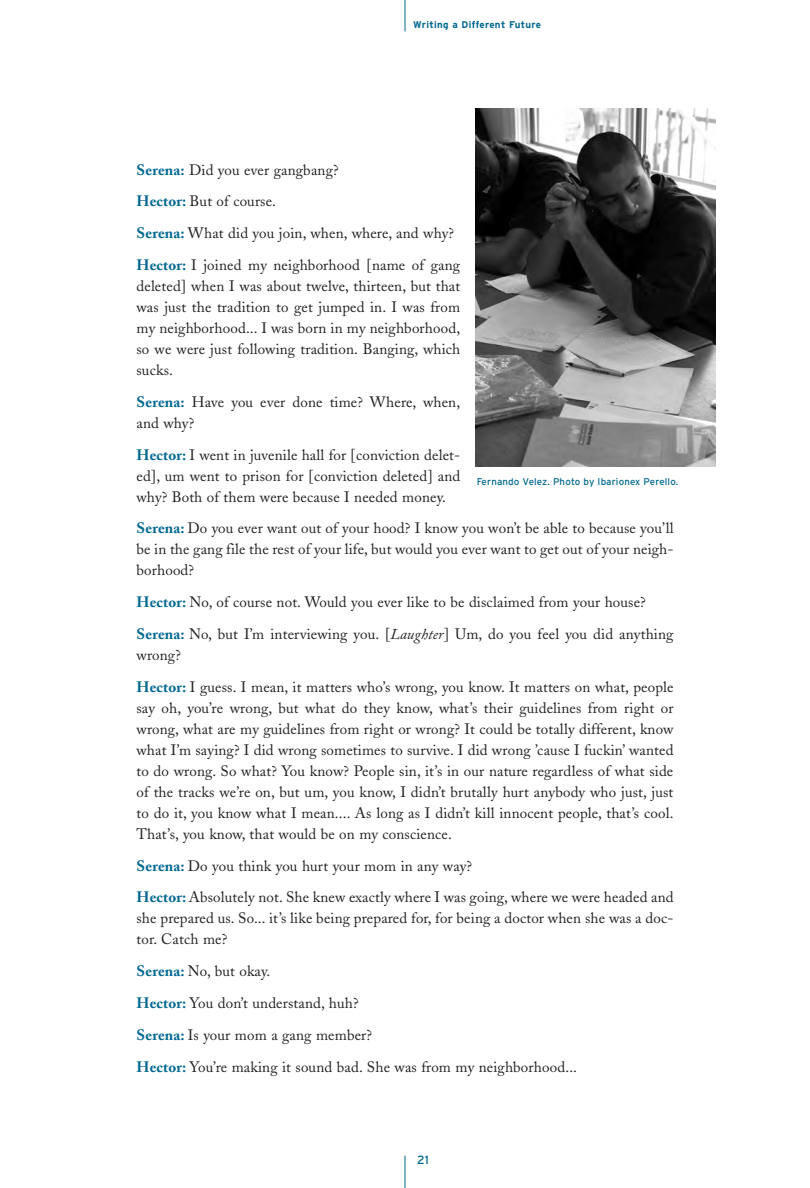
<style>
.page{position:relative;width:810px;height:1188px;background:#fff}
.page>*{position:absolute;margin:0;border:0;box-sizing:border-box;transform-origin:0 0}
.t1{font:15px/21px "Adobe Caslon";letter-spacing:.01em;color:#231f20}
.t2{font:12px "Interstate";color:#006890}
.t3{font:9.75px "Interstate";letter-spacing:.015em;color:#006890}
.t4{font:700 9.75px "Interstate";letter-spacing:.035em;color:#006890}
.s1{font-weight:700;color:#006890}
.s2{font-style:italic}
</style>
<div class="page">
<svg style="left:404px;top:0;width:312px;height:1188px"></svg>
<p class="t4" style="left:413px;top:21px;width:129px">Writing a Different Future</p>
<p class="t1" style="left:136px;top:155px;width:325px;line-height:31.8px"><span class="s1">Serena:</span> Did you ever gangbang?<br><span class="s1">Hector:</span> But of course.<br><span class="s1">Serena:</span> What did you join, when, where, and why?<br><span class="s1">Hector:</span> I joined my neighborhood [name of gang</p>
<p class="t1" style="left:136px;top:277px;width:325px;text-align:justify">deleted] when I was about twelve, thirteen, but that was just the tradition to get jumped in. I was from my neighborhood... I was born in my neighborhood, so we were just following tradition. Banging, which sucks.</p>
<p class="t1" style="left:136px;top:393px;width:325px"><span class="s1">Serena:</span> Have you ever done time? Where, when, and why?</p>
<p class="t1" style="left:136px;top:446px;width:325px;text-align:justify"><span class="s1">Hector:</span> I went in juvenile hall for [conviction delet&shy;ed], um went to prison for [conviction deleted] and why? Both of them were because I needed money.</p>
<p class="t1" style="left:136px;top:520px;width:539px;text-align:justify"><span class="s1">Serena:</span> Do you ever want out of your hood? I know you won’t be able to because you’ll be in the gang file the rest of your life, but would you ever want to get out of your neigh&shy;borhood?</p>
<p class="t1" style="left:136px;top:588px;width:539px;line-height:31.8px"><span class="s1">Hector:</span> No, of course not. Would you ever like to be disclaimed from your house?<br><span class="s1">Serena:</span> No, but I’m interviewing you. [<span class="s2">Laughter</span>] Um, do you feel you did anything</p>
<p class="t1" style="left:136px;top:641px;width:539px;line-height:31.8px">wrong?<br><span class="s1">Hector:</span> I guess. I mean, it matters who’s wrong, you know. It matters on what, people</p>
<p class="t1" style="left:136px;top:699px;width:539px;text-align:justify">say oh, you’re wrong, but what do they know, what’s their guidelines from right or wrong, what are my guidelines from right or wrong? It could be totally different, know what I’m saying? I did wrong sometimes to survive. I did wrong ’cause I fuckin’ wanted to do wrong. So what? You know? People sin, it’s in our nature regardless of what side of the tracks we’re on, but um, you know, I didn’t brutally hurt anybody who just, just to do it, you know what I mean.... As long as I didn’t kill innocent people, that’s cool.<br>That’s, you know, that would be on my conscience.</p>
<p class="t1" style="left:136px;top:851px;width:539px;line-height:31.8px"><span class="s1">Serena:</span> Do you think you hurt your mom in any way?<br><span class="s1">Hector:</span> Absolutely not. She knew exactly where I was going, where we were headed and</p>
<p class="t1" style="left:136px;top:910px;width:538px">she prepared us. So... it’s like being prepared for, for being a doctor when she was a doc&shy;tor. Catch me?</p>
<p class="t1" style="left:136px;top:957px;width:442px;line-height:31.8px"><span class="s1">Serena:</span> No, but okay.<br><span class="s1">Hector:</span> You don’t understand, huh?<br><span class="s1">Serena:</span> Is your mom a gang member?<br><span class="s1">Hector:</span> You’re making it sound bad. She was from my neighborhood...</p>
<p class="t3" style="left:477px;top:478px;width:203px">Fernando Velez. Photo by Ibarionex Perello.</p>
<p class="t2" style="left:417px;top:1155px;width:13px">21</p>
</div>
